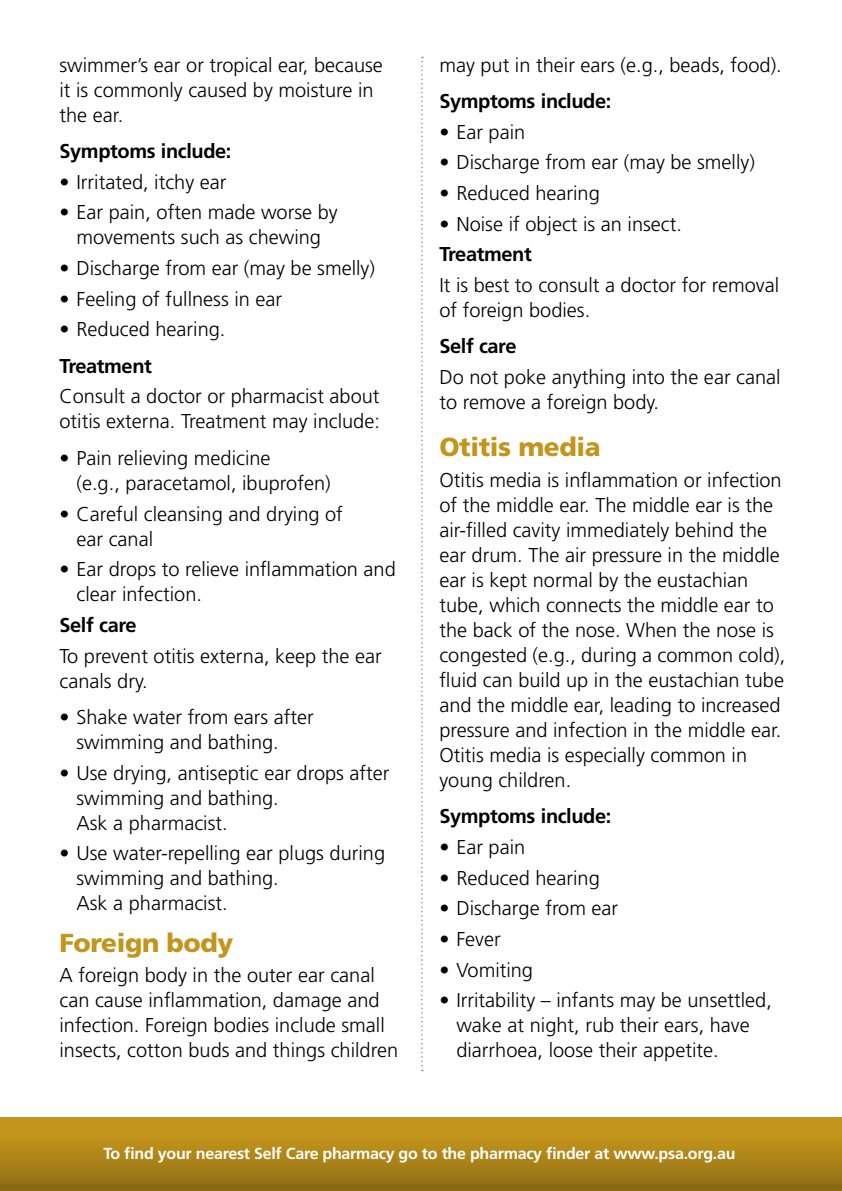
<style>
.page{position:relative;width:842px;height:1191px;background:#fff}
.page>*{position:absolute;margin:0;border:0;box-sizing:border-box;transform-origin:0 0}
.t1{font:900 26px "Frutiger LT Std";letter-spacing:-.015em;color:#c3951c}
.t2{font:300 20px/25px "Frutiger LT Std";color:#000}
.t3{font:700 20px "Frutiger LT Std";letter-spacing:-.02em;color:#000}
.t4{font:700 16px "Frutiger LT Std";letter-spacing:-.015em;color:#fff}
</style>
<div class="page">
<div style="left:0;top:1117px;width:842px;height:74px;background:linear-gradient(to bottom,#cf9e1e,#8f6e14)"></div>
<svg style="left:421px;top:57px;width:2px;height:1014px"></svg>
<p class="t2" style="left:60px;top:53px;width:325px">swimmer’s ear or tropical ear, because it is commonly caused by moisture in the ear.</p>
<p class="t3" style="left:60px;top:139px;width:173px">Symptoms include:</p>
<p class="t2" style="left:60px;top:170px;width:168px">• Irritated, itchy ear</p>
<p class="t2" style="left:60px;top:200px;width:280px;text-align:center">• Ear pain, often made worse by movements such as chewing</p>
<p class="t2" style="left:60px;top:256px;width:317px">• Discharge from ear (may be smelly)</p>
<p class="t2" style="left:60px;top:287px;width:224px">• Feeling of fullness in ear</p>
<p class="t2" style="left:60px;top:317px;width:167px">• Reduced hearing.</p>
<p class="t3" style="left:60px;top:354px;width:94px">Treatment</p>
<p class="t2" style="left:60px;top:384px;width:322px">Consult a doctor or pharmacist about otitis externa. Treatment may include:</p>
<p class="t2" style="left:77px;top:446px;width:256px;text-indent:-17px">• Pain relieving medicine<br>(e.g., paracetamol, ibuprofen)</p>
<p class="t2" style="left:77px;top:501px;width:268px;text-indent:-17px">• Careful cleansing and drying of ear canal</p>
<p class="t2" style="left:77px;top:557px;width:321px;text-indent:-17px">• Ear drops to relieve inflammation and clear infection.</p>
<p class="t3" style="left:60px;top:613px;width:79px">Self care</p>
<p class="t2" style="left:60px;top:643px;width:324px">To prevent otitis externa, keep the ear canals dry.</p>
<p class="t2" style="left:77px;top:705px;width:239px;text-indent:-17px">• Shake water from ears after swimming and bathing.</p>
<p class="t2" style="left:77px;top:760px;width:314px;text-indent:-17px">• Use drying, antiseptic ear drops after swimming and bathing.<br>Ask a pharmacist.</p>
<p class="t2" style="left:77px;top:841px;width:310px;text-indent:-17px">• Use water-repelling ear plugs during swimming and bathing.<br>Ask a pharmacist.</p>
<h1 class="t1" style="left:60px;top:927px;width:175px">Foreign body</h1>
<p class="t2" style="left:60px;top:963px;width:340px">A foreign body in the outer ear canal can cause inflammation, damage and infection. Foreign bodies include small insects, cotton buds and things children</p>
<p class="t2" style="left:439px;top:53px;width:344px">may put in their ears (e.g., beads, food).</p>
<p class="t3" style="left:439px;top:89px;width:173px">Symptoms include:</p>
<p class="t2" style="left:439px;top:120px;width:87px">• Ear pain</p>
<p class="t2" style="left:439px;top:150px;width:317px">• Discharge from ear (may be smelly)</p>
<p class="t2" style="left:439px;top:181px;width:162px">• Reduced hearing</p>
<p class="t2" style="left:439px;top:212px;width:244px">• Noise if object is an insect.</p>
<p class="t3" style="left:439px;top:243px;width:94px">Treatment</p>
<p class="t2" style="left:439px;top:273px;width:341px">It is best to consult a doctor for removal of foreign bodies.</p>
<p class="t3" style="left:439px;top:335px;width:79px">Self care</p>
<p class="t2" style="left:439px;top:365px;width:343px">Do not poke anything into the ear canal to remove a foreign body.</p>
<h1 class="t1" style="left:439px;top:431px;width:163px">Otitis media</h1>
<p class="t2" style="left:439px;top:468px;width:347px">Otitis media is inflammation or infection of the middle ear. The middle ear is the air-filled cavity immediately behind the ear drum. The air pressure in the middle ear is kept normal by the eustachian tube, which connects the middle ear to the back of the nose. When the nose is congested (e.g., during a common cold), fluid can build up in the eustachian tube and the middle ear, leading to increased pressure and infection in the middle ear.<br>Otitis media is especially common in young children.</p>
<p class="t3" style="left:439px;top:804px;width:173px">Symptoms include:</p>
<p class="t2" style="left:439px;top:835px;width:87px">• Ear pain</p>
<p class="t2" style="left:439px;top:865px;width:162px">• Reduced hearing</p>
<p class="t2" style="left:439px;top:896px;width:180px">• Discharge from ear</p>
<p class="t2" style="left:439px;top:927px;width:63px">• Fever</p>
<p class="t2" style="left:439px;top:957px;width:95px">• Vomiting</p>
<p class="t2" style="left:456px;top:988px;width:317px;text-indent:-17px">• Irritability – infants may be unsettled, wake at night, rub their ears, have diarrhoea, loose their appetite.</p>
<p class="t4" style="left:104px;top:1143px;width:633px">To find your nearest Self Care pharmacy go to the pharmacy finder at www.psa.org.au</p>
</div>
